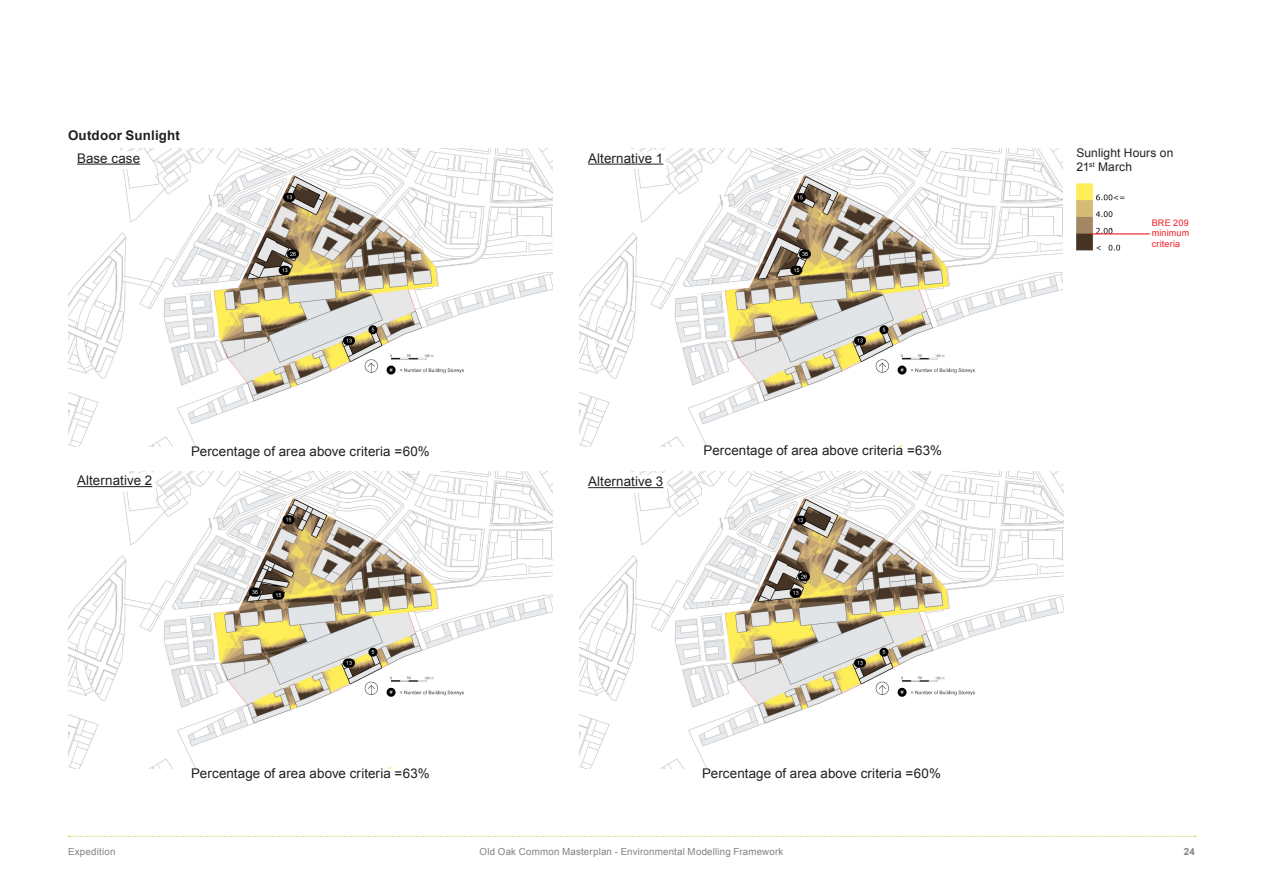
<style>
.page{position:relative;width:1263px;height:893px;background:#fff}
.page>*{position:absolute;margin:0;border:0;box-sizing:border-box;transform-origin:0 0}
.Table_Text__Centered{font:13.35px "Arial";letter-spacing:.005em;color:#231f20}
.Sub-headings__Bold_B{font:700 13.35px "Arial";letter-spacing:.015em;color:#231f20}
.Table_Text__Centered-2{font:12px "Arial";letter-spacing:.01em;color:#231f20}
.t1{font:9.75px "Arial";letter-spacing:.02em;color:#808285}
.t2{font:700 9.75px "Arial";color:#808285}
.Table_Text__Centered-3{font:9px/10.5px "Arial";letter-spacing:.02em;color:#ee1d23;text-align:justify}
</style>
<div class="page">
<svg style="left:69px;top:836px;width:1127px;height:1px"></svg>
<img style="left:68px;top:148px;width:485px;height:298px">
<div style="left:72px;top:149px;width:73px;height:20px;background:#fff"></div>
<hr style="left:77px;top:164px;width:63px;height:1px;background:#231f20">
<img style="left:68px;top:471px;width:485px;height:298px">
<div style="left:72px;top:471px;width:85px;height:21px;background:#fff"></div>
<hr style="left:77px;top:486px;width:75px;height:1px;background:#231f20">
<img style="left:579px;top:148px;width:484px;height:298px">
<div style="left:583px;top:149px;width:85px;height:20px;background:#fff"></div>
<hr style="left:588px;top:164px;width:75px;height:1px;background:#231f20">
<img style="left:579px;top:471px;width:485px;height:298px">
<div style="left:583px;top:472px;width:85px;height:21px;background:#fff"></div>
<hr style="left:588px;top:487px;width:75px;height:1px;background:#231f20">
<img style="left:1076px;top:183px;width:67px;height:68px">
<hr style="left:1091px;top:233px;width:59px;height:1px;background:#ec1d25">
<p class="Sub-headings__Bold_B" style="left:68px;top:127px;width:113px">Outdoor Sunlight</p>
<p class="Table_Text__Centered" style="left:77px;top:149px;width:65px">Base case</p>
<p class="Table_Text__Centered" style="left:77px;top:472px;width:77px">Alternative 2</p>
<p class="Table_Text__Centered" style="left:191px;top:442px;width:240px">Percentage of area above criteria =60%</p>
<p class="Table_Text__Centered" style="left:191px;top:765px;width:240px">Percentage of area above criteria =63%</p>
<p class="Table_Text__Centered" style="left:588px;top:149px;width:77px">Alternative 1</p>
<p class="Table_Text__Centered" style="left:588px;top:473px;width:77px">Alternative 3</p>
<p class="Table_Text__Centered" style="left:704px;top:441px;width:240px">Percentage of area above criteria =63%</p>
<p class="Table_Text__Centered" style="left:702px;top:765px;width:240px">Percentage of area above criteria =60%</p>
<p class="Table_Text__Centered-2" style="left:1076px;top:145px;width:99px">Sunlight Hours on</p>
<p class="Table_Text__Centered-2" style="left:1076px;top:159px;width:57px">21<sup>st</sup> March</p>
<p class="Table_Text__Centered-3" style="left:1152px;top:217px;width:39px">BRE 209 minimum criteria</p>
<p class="t1" style="left:68px;top:845px;width:49px">Expedition</p>
<p class="t1" style="left:479px;top:845px;width:305px">Old Oak Common Masterplan - Environmental Modelling Framework</p>
<p class="t2" style="left:1184px;top:845px;width:13px">24</p>
</div>
